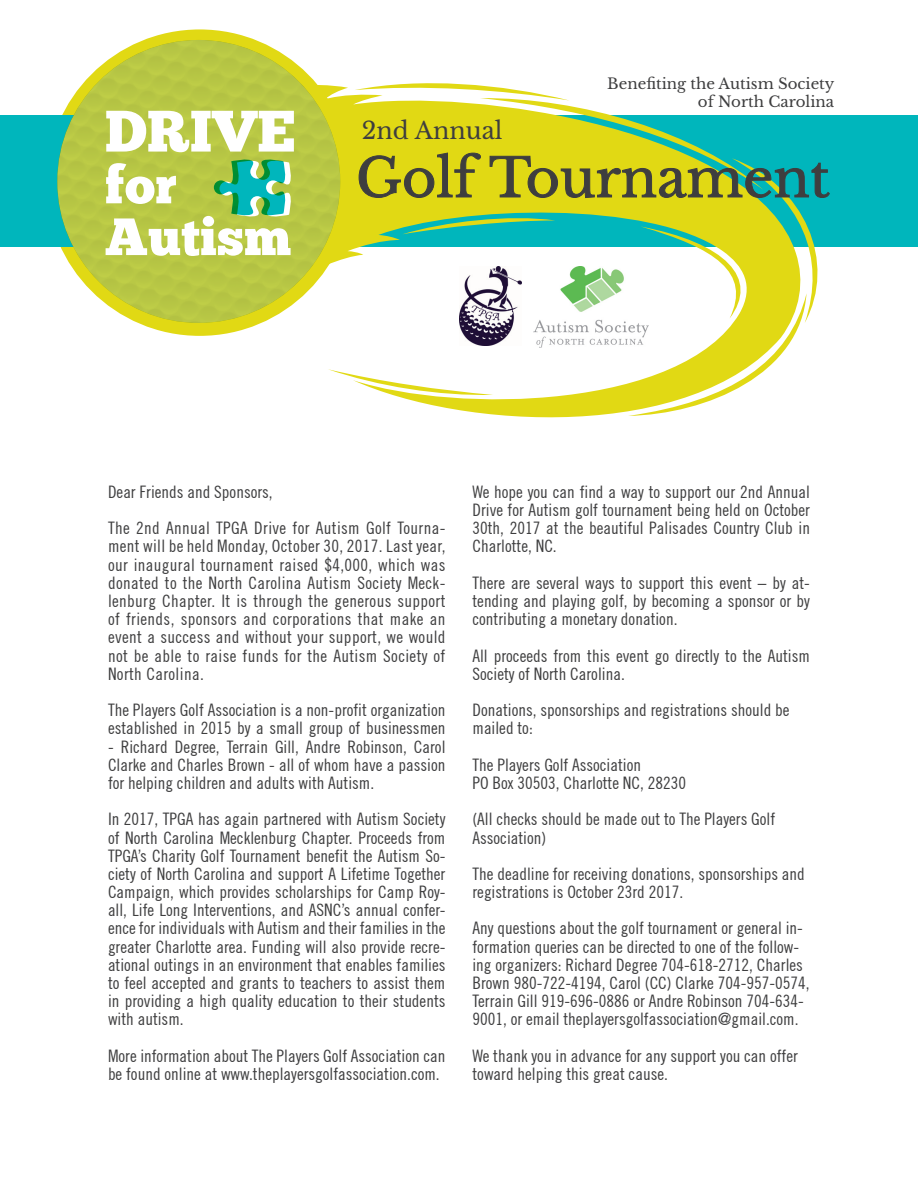
<style>
.page{position:relative;width:918px;height:1188px;background:#fff}
.page>*{position:absolute;margin:0;border:0;box-sizing:border-box;transform-origin:0 0}
.t1{font:58.35px "Chunk Five";color:#fff}
.t2{font:52.8px "Libre Baskerville";color:#3e3e3f}
.t3{font:52.35px "Chunk Five";color:#fff}
.t4{font:23.85px "Libre Baskerville";color:#3e3e3f}
.t5{font:condensed 17.25px/18.1px "Trade Gothic No.18";color:#3e3e3f}
.t6{font:15px/18px "Libre Baskerville";color:#3e3e3f;text-align:right}
</style>
<div class="page">
<div style="left:46px;top:29px;width:307px;height:307px;background:#e1d914;border-radius:50%"></div>
<div style="left:0;top:116px;width:918px;height:131px;background:#00b6bc"></div>
<img style="left:57px;top:40px;width:271px;height:221px">
<img style="left:81px;top:259px;width:236px;height:64px">
<svg style="left:328px;top:83px;width:510px;height:333px"></svg>
<svg style="left:214px;top:158px;width:79px;height:61px"></svg>
<p class="t1" style="left:105px;top:96px;width:192px">DRIVE</p>
<p class="t3" style="left:105px;top:154px;width:73px">for</p>
<p class="t3" style="left:105px;top:206px;width:188px">Autism</p>
<p class="t6" style="left:607px;top:75px;width:229px">Benefiting the Autism Society of North Carolina</p>
<p class="t4" style="left:362px;top:115px;width:142px">2nd Annual</p>
<p class="t2" style="left:356px;top:146px;width:475px">Golf Tournament</p>
<p class="t5" style="left:108px;top:483px;width:166px">Dear Friends and Sponsors,</p>
<p class="t5" style="left:108px;top:519px;width:339px;text-align:justify">The 2nd Annual TPGA Drive for Autism Golf Tourna&shy;ment will be held Monday, October 30, 2017. Last year, our inaugural tournament raised $4,000, which was donated to the North Carolina Autism Society Meck&shy;lenburg Chapter. It is through the generous support of friends, sponsors and corporations that make an event a success and without your support, we would not be able to raise funds for the Autism Society of North Carolina.</p>
<p class="t5" style="left:108px;top:701px;width:339px">The Players Golf Association is a non-profit organization established in 2015 by a small group of businessmen</p>
<p class="t5" style="left:108px;top:737px;width:339px;text-align:justify">- Richard Degree, Terrain Gill, Andre Robinson, Carol Clarke and Charles Brown - all of whom have a passion for helping children and adults with Autism.</p>
<p class="t5" style="left:108px;top:810px;width:339px;text-align:justify">In 2017, TPGA has again partnered with Autism Society of North Carolina Mecklenburg Chapter. Proceeds from TPGA’s Charity Golf Tournament benefit the Autism So&shy;ciety of North Carolina and support A Lifetime Together Campaign, which provides scholarships for Camp Roy&shy;all, Life Long Interventions, and ASNC’s annual confer&shy;ence for individuals with Autism and their families in the greater Charlotte area. Funding will also provide recre&shy;ational outings in an environment that enables families to feel accepted and grants to teachers to assist them in providing a high quality education to their students with autism.</p>
<p class="t5" style="left:108px;top:1046px;width:339px">More information about The Players Golf Association can be found online at www.theplayersgolfassociation.com.</p>
<p class="t5" style="left:472px;top:483px;width:339px;text-align:justify">We hope you can find a way to support our 2nd Annual Drive for Autism golf tournament being held on October 30th, 2017 at the beautiful Palisades Country Club in Charlotte, NC.</p>
<p class="t5" style="left:472px;top:573px;width:339px;text-align:justify">There are several ways to support this event – by at&shy;tending and playing golf, by becoming a sponsor or by contributing a monetary donation.</p>
<p class="t5" style="left:472px;top:646px;width:339px">All proceeds from this event go directly to the Autism<br>Society of North Carolina.</p>
<p class="t5" style="left:472px;top:701px;width:319px">Donations, sponsorships and registrations should be mailed to:</p>
<p class="t5" style="left:472px;top:755px;width:170px">The Players Golf Association</p>
<p class="t5" style="left:472px;top:774px;width:215px">PO Box 30503, Charlotte NC, 28230</p>
<p class="t5" style="left:472px;top:810px;width:304px">(All checks should be made out to The Players Golf<br>Association)</p>
<p class="t5" style="left:472px;top:865px;width:334px">The deadline for receiving donations, sponsorships and registrations is October 23rd 2017.</p>
<p class="t5" style="left:472px;top:919px;width:339px">Any questions about the golf tournament or general in&shy;formation queries can be directed to one of the follow&shy;ing organizers: Richard Degree 704-618-2712, Charles Brown 980-722-4194, Carol (CC) Clarke 704-957-0574, Terrain Gill 919-696-0886 or Andre Robinson 704-634- 9001, or email theplayersgolfassociation@gmail.com.</p>
<p class="t5" style="left:472px;top:1046px;width:327px">We thank you in advance for any support you can offer toward helping this great cause.</p>
</div>
